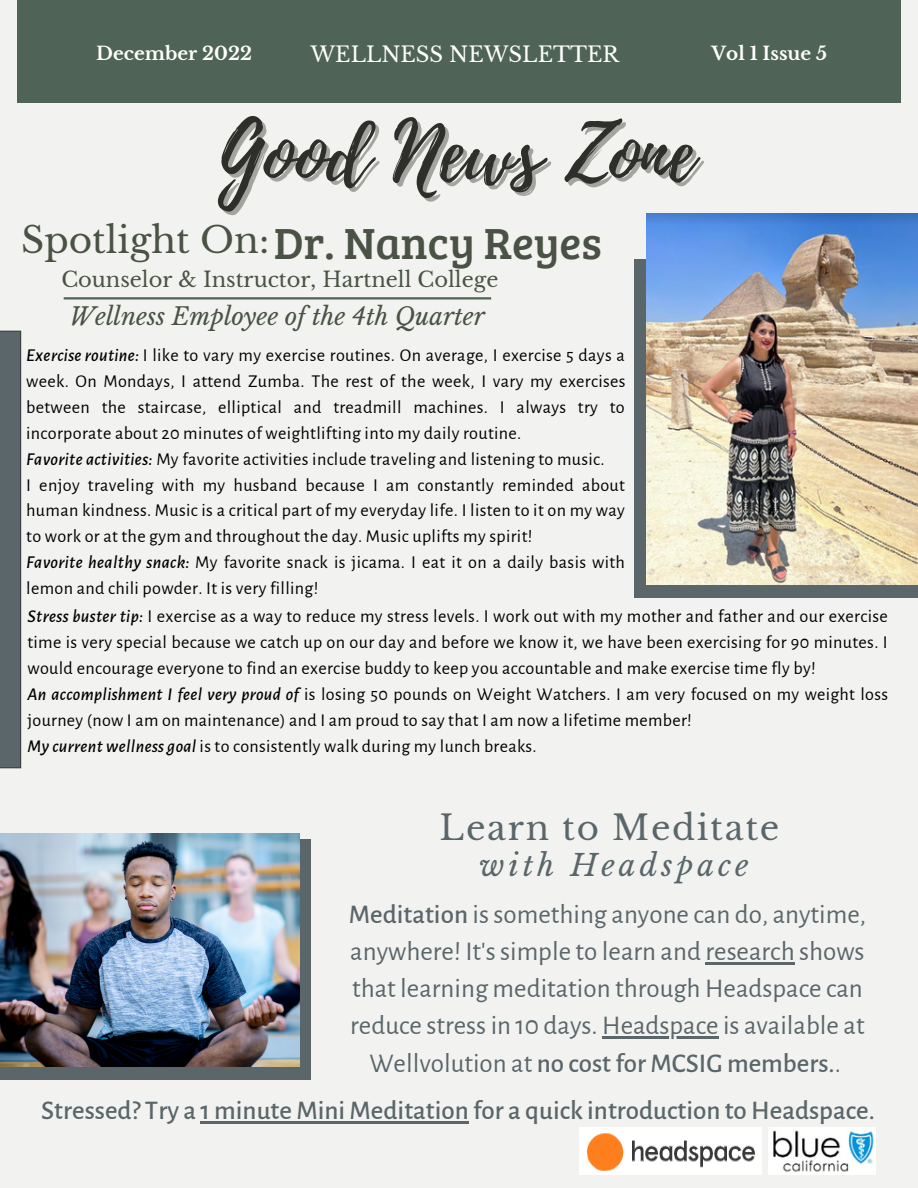
<style>
.page{position:relative;width:918px;height:1188px;background:#f2f3f0}
.page>*{position:absolute;margin:0;border:0;box-sizing:border-box;transform-origin:0 0}
.t1{font:81.9px "Playlist Script";color:#2e2e2a}
.t2{font:45px "Bree Serif";color:#495244}
.t3{font:34.05px "Libre Baskerville";letter-spacing:.05em;color:#5a666a}
.t4{font:italic 29.55px "Libre Baskerville";letter-spacing:.135em;color:#5a666a}
.t5{font:27px/37.2px "Alegreya Sans";color:#5a666a;text-align:center}
.t6{font:500 27px "Alegreya Sans";color:#5a666a}
.t7{font:italic 24px "Libre Baskerville";color:#495244}
.t8{font:21.15px "Libre Baskerville";color:#fff}
.t9{font:21px "Libre Baskerville";color:#495244}
.t10{font:700 18.3px "Libre Baskerville";color:#fff}
.t11{font:18.15px/25.8px "Alegreya Sans";letter-spacing:.02em;color:#000}
.t12{font:18px/25.8px "Alegreya Sans";letter-spacing:.02em;color:#000}
.s1{font-family:"Libre Baskerville";font-size:36px}
.s2{font-weight:500;font-style:italic}
.s3{font-weight:500}
</style>
<div class="page">
<div style="left:17px;top:0;width:883px;height:103px;background:#4f6456"></div>
<div style="left:0;top:331px;width:21px;height:437px;background:#5a666a"></div>
<hr style="left:0;top:331px;width:1px;height:436px;background:#2e2e2a">
<hr style="left:20px;top:331px;width:1px;height:436px;background:#2e2e2a">
<svg style="left:0;top:767px;width:21px;height:1px"></svg>
<svg style="left:0;top:331px;width:21px;height:1px"></svg>
<hr style="left:64px;top:297px;width:427px;height:2px;background:#4f6456">
<div style="left:634px;top:259px;width:284px;height:339px;background:#5a666a"></div>
<img style="left:646px;top:214px;width:272px;height:371px">
<div style="left:0;top:839px;width:310px;height:241px;background:#5a666a"></div>
<img style="left:0;top:834px;width:299px;height:232px">
<img style="left:768px;top:1128px;width:107px;height:46px">
<img style="left:579px;top:1128px;width:183px;height:46px">
<hr style="left:705px;top:962px;width:90px;height:3px;background:#5a666a">
<hr style="left:602px;top:1037px;width:117px;height:2px;background:#5a666a">
<hr style="left:200px;top:1122px;width:269px;height:2px;background:#5a666a">
<p class="t10" style="left:96px;top:42px;width:157px">December 2022</p>
<p class="t8" style="left:310px;top:41px;width:310px">WELLNESS NEWSLETTER</p>
<p class="t10" style="left:712px;top:42px;width:117px">Vol 1 Issue 5</p>
<h1 class="t1" style="left:218px;top:95px;width:478px">Good News Zone</h1>
<h2 class="t2" style="left:21px;top:210px;width:582px"><span class="s1">Spotlight On:</span>Dr. Nancy Reyes</h2>
<p class="t9" style="left:61px;top:267px;width:439px">Counselor &amp; Instructor, Hartnell College</p>
<h3 class="t7" style="left:70px;top:302px;width:417px">Wellness Employee of the 4th Quarter</h3>
<p class="t11" style="left:26px;top:343px;width:601px"><span class="s2">Exercise routine:</span> I like to vary my exercise routines. On average, I exercise 5 days a week. On Mondays, I attend Zumba. The rest of the week, I vary my exercises between the staircase, elliptical and treadmill machines. I always try to incorporate about 20 minutes of weightlifting into my daily routine.<br><span class="s2">Favorite activities:</span> My favorite activities include traveling and listening to music.<br>I enjoy traveling with my husband because I am constantly reminded about human kindness. Music is a critical part of my everyday life. I listen to it on my way to work or at the gym and throughout the day. Music uplifts my spirit!<br><span class="s2">Favorite healthy snack:</span> My favorite snack is jicama. I eat it on a daily basis with lemon and chili powder. It is very filling!</p>
<p class="t11" style="left:27px;top:604px;width:862px;text-align:justify"><span class="s2">Stress buster tip:</span> I exercise as a way to reduce my stress levels. I work out with my mother and father and our exercise time is very special because we catch up on our day and before we know it, we have been exercising for 90 minutes. I would encourage everyone to find an exercise buddy to keep you accountable and make exercise time fly by!</p>
<p class="t12" style="left:27px;top:682px;width:862px"><span class="s2">An accomplishment I feel very proud of</span> is losing 50 pounds on Weight Watchers. I am very focused on my weight loss journey (now I am on maintenance) and I am proud to say that I am now a lifetime member!<br><span class="s2">My current wellness goal</span> is to consistently walk during my lunch breaks.</p>
<h3 class="t3" style="left:440px;top:807px;width:341px">Learn to Meditate</h3>
<h3 class="t4" style="left:479px;top:848px;width:271px">with Headspace</h3>
<p class="t5" style="left:349px;top:896px;width:519px"><span class="s3">Meditation</span> is something anyone can do, anytime, anywhere! It's simple to learn and research shows that learning meditation through Headspace can reduce stress in 10 days. Headspace is available at Wellvolution at <span class="s3">no cost for MCSIG members.</span>.</p>
<h3 class="t6" style="left:41px;top:1098px;width:835px">Stressed? Try a 1 minute Mini Meditation for a quick introduction to Headspace.</h3>
</div>
